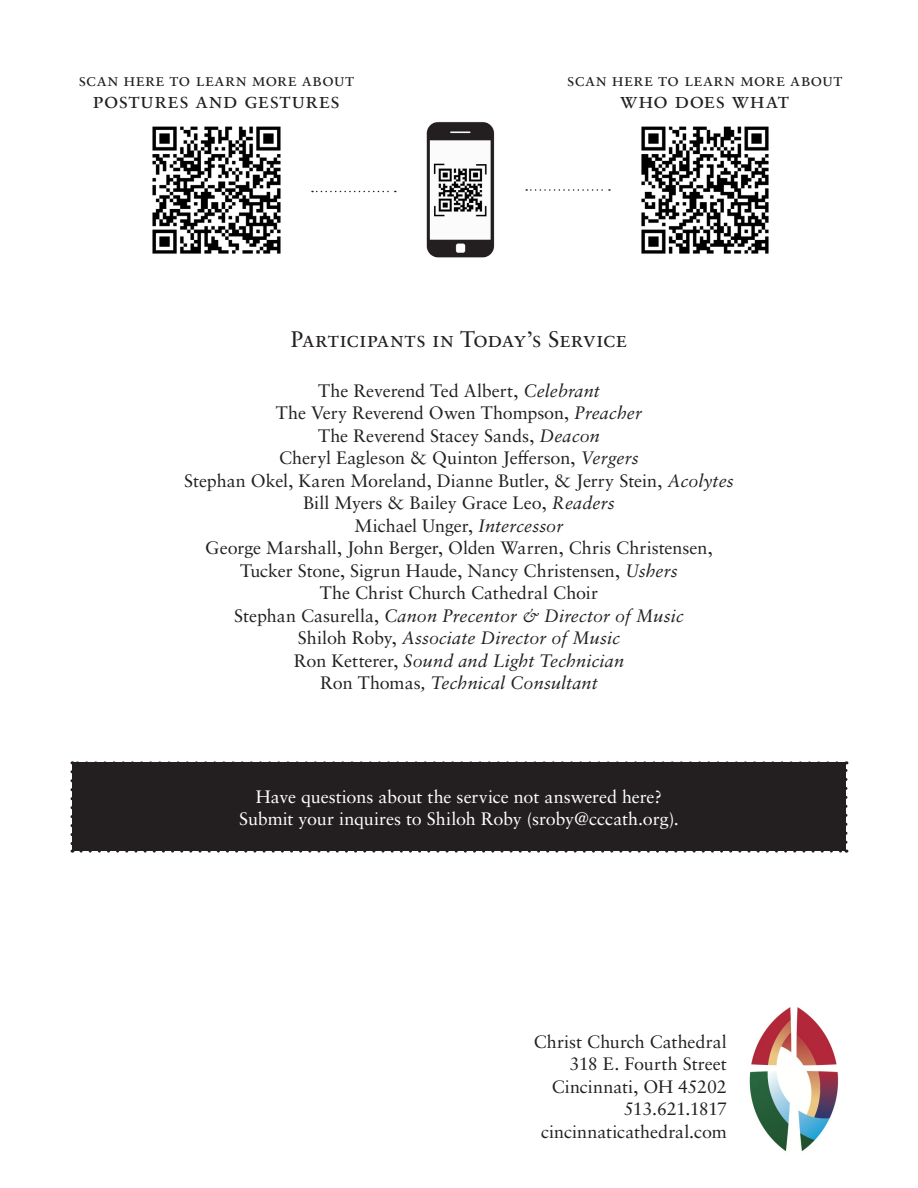
<style>
.page{position:relative;width:918px;height:1188px;background:#fff}
.page>*{position:absolute;margin:0;border:0;box-sizing:border-box;transform-origin:0 0}
.body_no_indent{font:22.5px "Sabon LT Pro";letter-spacing:.01em;color:#231f20}
.Subheader{font:22.5px "Sabon LT Pro";letter-spacing:.005em;color:#231f20}
.body{font:18px "Sabon LT Pro";letter-spacing:.005em;color:#231f20}
.body-2{font:italic 18px "Sabon LT Pro";letter-spacing:.005em;color:#231f20}
.body_no_indent-2{font:18px "Sabon LT Pro";letter-spacing:.005em;color:#231f20}
.body_no_indent-3{font:18px "Sabon LT Pro";letter-spacing:-.01em;color:#fff}
.body_no_indent-4{font:18px "Sabon LT Pro";letter-spacing:-.045em;color:#231f20}
.s1{font-style:italic}
.s2{font-style:normal}
</style>
<div class="page">
<div style="left:72px;top:763px;width:774px;height:88px;background:#231f20"></div>
<svg style="left:70px;top:772px;width:4px;height:81px"></svg>
<svg style="left:81px;top:850px;width:766px;height:3px"></svg>
<svg style="left:844px;top:761px;width:4px;height:81px"></svg>
<svg style="left:72px;top:761px;width:765px;height:2px"></svg>
<img style="left:641px;top:126px;width:128px;height:128px">
<svg style="left:526px;top:189px;width:84px;height:2px"></svg>
<img style="left:426px;top:122px;width:69px;height:136px">
<svg style="left:312px;top:191px;width:84px;height:1px"></svg>
<img style="left:152px;top:126px;width:129px;height:128px">
<img style="left:749px;top:1007px;width:90px;height:145px">
<p class="body_no_indent-2" style="left:78px;top:68px;width:277px">scan here to learn more about</p>
<p class="body_no_indent" style="left:92px;top:86px;width:249px">postures and gestures</p>
<p class="body_no_indent-2" style="left:567px;top:68px;width:277px">scan here to learn more about</p>
<p class="body_no_indent" style="left:620px;top:86px;width:170px">who does what</p>
<p class="Subheader" style="left:291px;top:325px;width:338px">Participants in Today’s Service</p>
<p class="body" style="left:318px;top:379px;width:283px">The Reverend Ted Albert, <span class="s1">Celebrant</span></p>
<p class="body" style="left:276px;top:402px;width:368px">The Very Reverend Owen Thompson, <span class="s1">Preacher</span></p>
<p class="body" style="left:318px;top:424px;width:283px">The Reverend Stacey Sands, <span class="s1">Deacon</span></p>
<p class="body" style="left:279px;top:447px;width:361px">Cheryl Eagleson &amp; Quinton Jefferson, <span class="s1">Vergers</span></p>
<p class="body" style="left:184px;top:469px;width:551px">Stephan Okel, Karen Moreland, Dianne Butler, &amp; Jerry Stein, <span class="s1">Acolytes</span></p>
<p class="body" style="left:303px;top:492px;width:313px">Bill Myers &amp; Bailey Grace Leo, <span class="s1">Readers</span></p>
<p class="body" style="left:355px;top:514px;width:210px">Michael Unger, <span class="s1">Intercessor</span></p>
<p class="body" style="left:205px;top:537px;width:509px">George Marshall, John Berger, Olden Warren, Chris Christensen,</p>
<p class="body" style="left:240px;top:559px;width:439px">Tucker Stone, Sigrun Haude, Nancy Christensen, <span class="s1">Ushers</span></p>
<p class="body" style="left:320px;top:582px;width:280px">The Christ Church Cathedral Choir</p>
<p class="body-2" style="left:234px;top:604px;width:451px"><span class="s2">Stephan Casurella,</span> Canon Precentor &amp; Director of Music</p>
<p class="body-2" style="left:298px;top:627px;width:324px"><span class="s2">Shiloh Roby,</span> Associate Director of Music</p>
<p class="body-2" style="left:294px;top:649px;width:332px"><span class="s2">Ron Ketterer,</span> Sound and Light Technician</p>
<p class="body-2" style="left:320px;top:672px;width:279px"><span class="s2">Ron Thomas</span>, Technical Consultant</p>
<p class="body_no_indent-3" style="left:256px;top:785px;width:408px">Have questions about the service not answered here?</p>
<p class="body_no_indent-3" style="left:239px;top:808px;width:441px">Submit your inquires to Shiloh Roby (sroby@cccath.org).</p>
<p class="body_no_indent-2" style="left:534px;top:1030px;width:195px">Christ Church Cathedral</p>
<p class="body_no_indent-2" style="left:570px;top:1052px;width:159px">318 E. Fourth Street</p>
<p class="body_no_indent-2" style="left:552px;top:1075px;width:177px">Cincinnati, OH 45202</p>
<p class="body_no_indent-4" style="left:624px;top:1097px;width:105px">513.621.1817</p>
<p class="body_no_indent-2" style="left:541px;top:1120px;width:187px">cincinnaticathedral.com</p>
</div>
